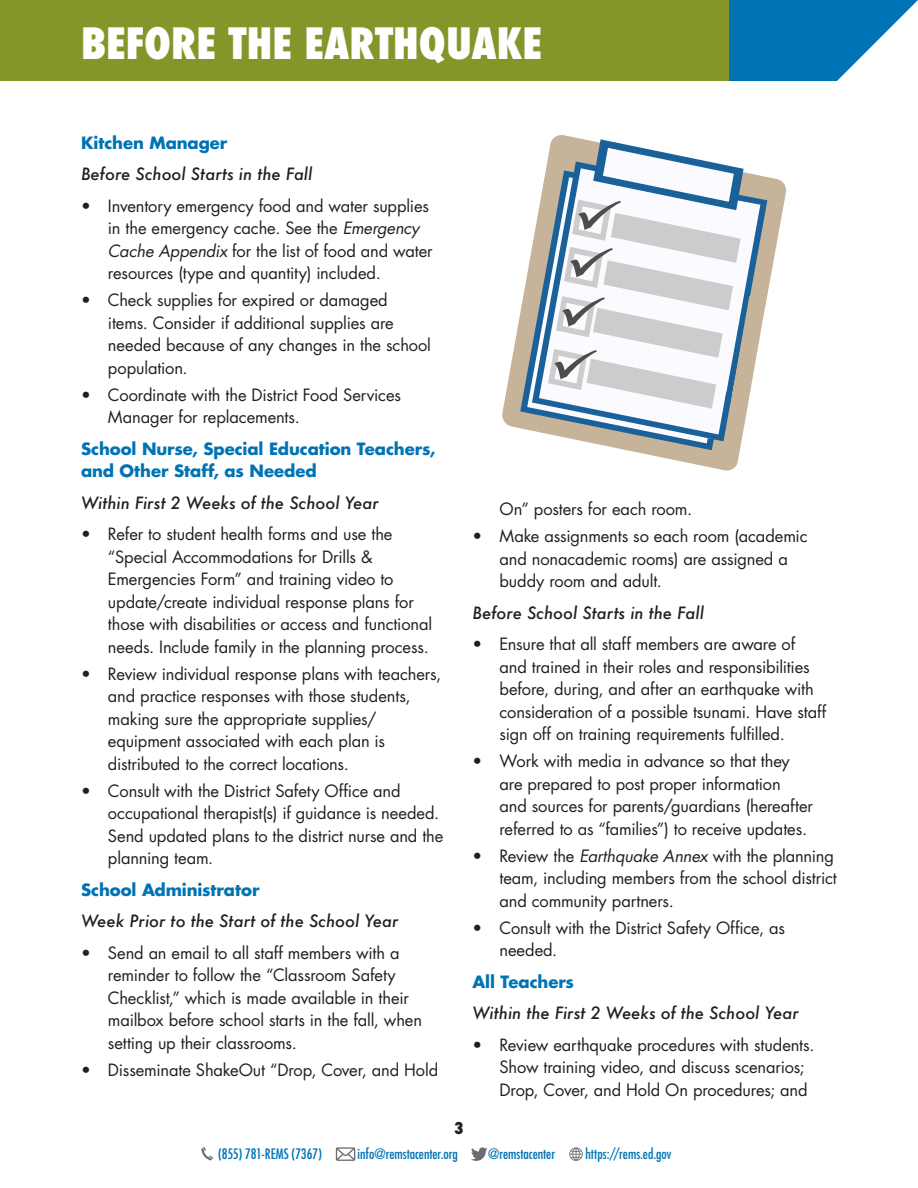
<style>
.page{position:relative;width:918px;height:1188px;background:#fff}
.page>*{position:absolute;margin:0;border:0;box-sizing:border-box;transform-origin:0 0}
.t1{font:800 condensed 42px "Futura";color:#fff}
.t2{font:800 18px "Futura PT Cond";color:#231f20}
.t3{font:16.5px/22.5px "Futura Std";letter-spacing:-.01em;color:#231f20}
.t4{font:italic 500 16.5px "Futura";color:#231f20}
.t5{font:700 16.5px/22.5px "Futura Std";letter-spacing:-.005em;color:#0073b4}
.t6{font:condensed 14.1px "Futura Std";color:#0073b4}
.s1{font-style:italic}
</style>
<div class="page">
<svg style="left:336px;top:1147px;width:19px;height:14px"></svg>
<svg style="left:471px;top:1147px;width:17px;height:14px"></svg>
<svg style="left:569px;top:1147px;width:14px;height:14px"></svg>
<svg style="left:201px;top:1147px;width:12px;height:13px"></svg>
<svg style="left:729px;top:0;width:189px;height:81px"></svg>
<div style="left:0;top:0;width:729px;height:81px;background:#859529"></div>
<svg style="left:502px;top:135px;width:246px;height:336px"></svg>
<svg style="left:520px;top:170px;width:194px;height:280px"></svg>
<svg style="left:532px;top:161px;width:200px;height:280px"></svg>
<svg style="left:545px;top:139px;width:242px;height:270px"></svg>
<h1 class="t1" style="left:81px;top:14px;width:463px">BEFORE THE EARTHQUAKE</h1>
<h4 class="t5" style="left:81px;top:131px;width:148px">Kitchen Manager</h4>
<p class="t4" style="left:81px;top:163px;width:233px">Before School Starts in the Fall</p>
<p class="t3" style="left:108px;top:194px;width:326px;text-indent:-27px">• Inventory emergency food and water supplies in the emergency cache. See the <span class="s1">Emergency Cache Appendix</span> for the list of food and water resources (type and quantity) included.</p>
<p class="t3" style="left:108px;top:289px;width:325px;text-indent:-27px">• Check supplies for expired or damaged items. Consider if additional supplies are needed because of any changes in the school population.</p>
<p class="t3" style="left:108px;top:383px;width:295px;text-indent:-27px">• Coordinate with the District Food Services<br>Manager for replacements.</p>
<h4 class="t5" style="left:81px;top:437px;width:356px">School Nurse, Special Education Teachers, and Other Staff, as Needed</h4>
<p class="t4" style="left:81px;top:491px;width:299px">Within First 2 Weeks of the School Year</p>
<p class="t3" style="left:108px;top:523px;width:326px;text-indent:-27px">• Refer to student health forms and use the “Special Accommodations for Drills &amp; Emergencies Form” and training video to update/create individual response plans for those with disabilities or access and functional needs. Include family in the planning process.</p>
<p class="t3" style="left:108px;top:662px;width:335px;text-indent:-27px">• Review individual response plans with teachers, and practice responses with those students, making sure the appropriate supplies/ equipment associated with each plan is distributed to the correct locations.</p>
<p class="t3" style="left:108px;top:779px;width:337px;text-indent:-27px">• Consult with the District Safety Office and occupational therapist(s) if guidance is needed.<br>Send updated plans to the district nurse and the planning team.</p>
<h4 class="t5" style="left:81px;top:878px;width:180px">School Administrator</h4>
<p class="t4" style="left:81px;top:910px;width:319px">Week Prior to the Start of the School Year</p>
<p class="t3" style="left:108px;top:941px;width:316px;text-indent:-27px">• Send an email to all staff members with a reminder to follow the “Classroom Safety Checklist,” which is made available in their mailbox before school starts in the fall, when setting up their classrooms.</p>
<p class="t3" style="left:81px;top:1058px;width:359px">• Disseminate ShakeOut “Drop, Cover, and Hold</p>
<p class="t2" style="left:454px;top:1118px;width:11px">3</p>
<p class="t3" style="left:499px;top:498px;width:194px">On” posters for each room.</p>
<p class="t3" style="left:499px;top:525px;width:310px;text-indent:-27px">• Make assignments so each room (academic and nonacademic rooms) are assigned a buddy room and adult.</p>
<p class="t4" style="left:472px;top:601px;width:233px">Before School Starts in the Fall</p>
<p class="t3" style="left:499px;top:633px;width:328px;text-indent:-27px">• Ensure that all staff members are aware of and trained in their roles and responsibilities before, during, and after an earthquake with consideration of a possible tsunami. Have staff sign off on training requirements fulfilled.</p>
<p class="t3" style="left:499px;top:750px;width:315px;text-indent:-27px">• Work with media in advance so that they are prepared to post proper information<br>and sources for parents/guardians (hereafter referred to as “families”) to receive updates.</p>
<p class="t3" style="left:499px;top:845px;width:339px;text-indent:-27px">• Review the <span class="s1">Earthquake Annex</span> with the planning team, including members from the school district and community partners.</p>
<p class="t3" style="left:499px;top:917px;width:287px;text-indent:-27px">• Consult with the District Safety Office, as needed.</p>
<h4 class="t5" style="left:472px;top:970px;width:103px">All Teachers</h4>
<p class="t4" style="left:472px;top:1002px;width:328px">Within the First 2 Weeks of the School Year</p>
<p class="t3" style="left:499px;top:1034px;width:317px;text-indent:-27px">• Review earthquake procedures with students.<br>Show training video, and discuss scenarios;<br>Drop, Cover, and Hold On procedures; and</p>
<p class="t6" style="left:218px;top:1146px;width:105px">(855) 781-REMS (7367)</p>
<p class="t6" style="left:358px;top:1146px;width:102px">info@remstacenter.org</p>
<p class="t6" style="left:488px;top:1146px;width:69px">@remstacenter</p>
<p class="t6" style="left:585px;top:1146px;width:88px">https://rems.ed.gov</p>
</div>
